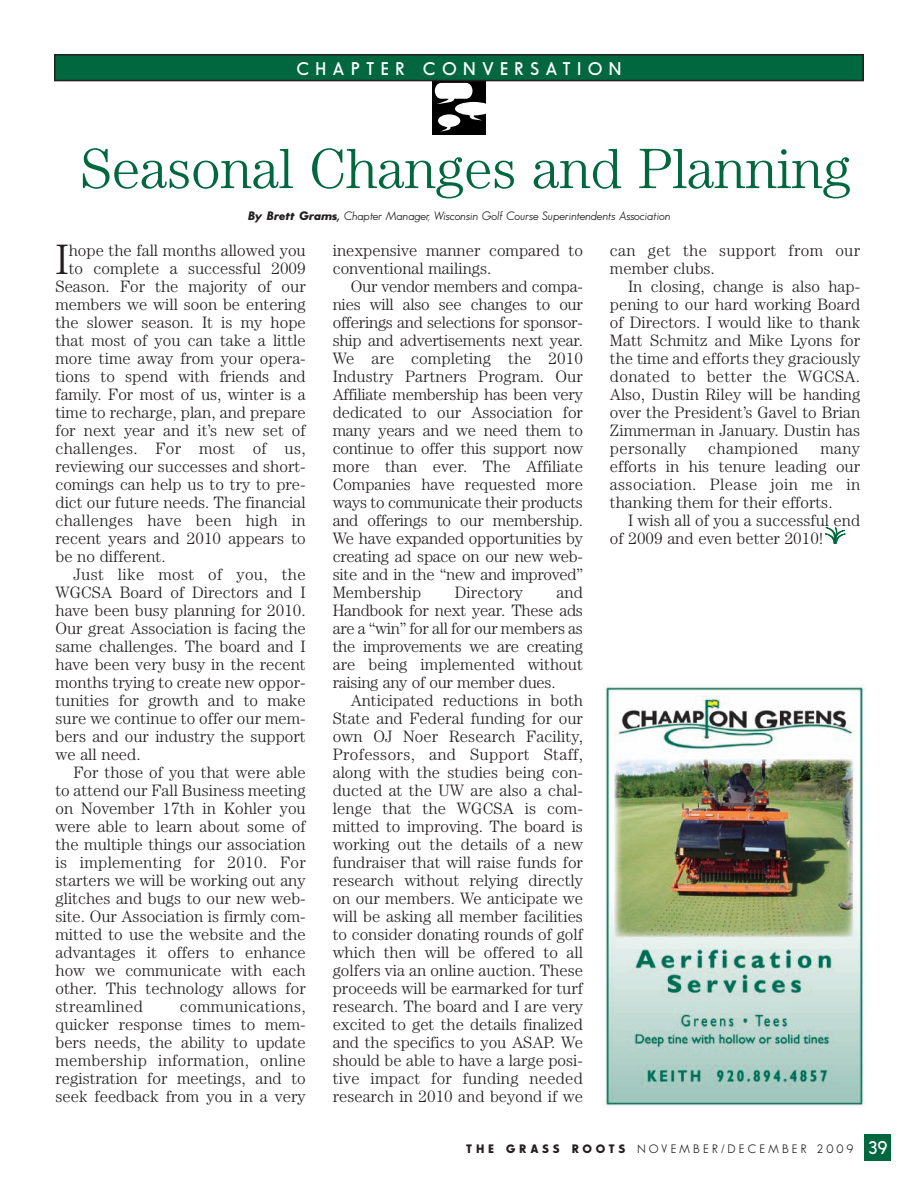
<style>
.page{position:relative;width:918px;height:1188px;background:#fff}
.page>*{position:absolute;margin:0;border:0;box-sizing:border-box;transform-origin:0 0}
.t1{font:300 57px "Century";letter-spacing:-.005em;color:#00673e}
.t2{font:300 42.6px "Century";color:#231f20}
.t3{font:600 18px "Sans Serif FLF";letter-spacing:.355em;color:#fff}
.t4{font:300 16.5px/18px "Century";color:#231f20;text-align:justify}
.t5{font:300 16.5px/18px "Century";letter-spacing:.02em;color:#231f20}
.t6{font:italic 12px "Sans Serif FLF";color:#231f20}
.t7{font:12px "Sans Serif FLF";letter-spacing:.26em;color:#231f20}
.s1{font-weight:700}
.s2{font-weight:600;font-size:18px;color:#fff}
</style>
<div class="page">
<div style="left:864px;top:1134px;width:27px;height:27px;background:#00673e"></div>
<div style="left:432px;top:81px;width:54px;height:54px;background:#000"></div>
<svg style="left:435px;top:83px;width:51px;height:49px"></svg>
<div style="left:438px;top:114px;width:22px;height:13px;background:#fff;border-radius:50%"></div>
<div style="left:55px;top:55px;width:808px;height:26px;background:#00673e"></div>
<div style="left:54px;top:54px;width:810px;height:27px;border:2px solid #231f20"></div>
<svg style="left:825px;top:527px;width:21px;height:17px"></svg>
<img style="left:604px;top:685px;width:262px;height:423px">
<p class="t3" style="left:296px;top:58px;width:327px">CHAPTER CONVERSATION</p>
<h1 class="t1" style="left:80px;top:149px;width:772px">Seasonal Changes and Planning</h1>
<p class="t6" style="left:247px;top:209px;width:425px"><span class="s1">By Brett Grams,</span> Chapter Manager, Wisconsin Golf Course Superintendents Association</p>
<h2 class="t2" style="left:56px;top:245px;width:15px">I</h2>
<p class="t4" style="left:69px;top:243px;width:238px">hope the fall months allowed you</p>
<p class="t4" style="left:69px;top:261px;width:238px">to complete a successful 2009</p>
<p class="t4" style="left:55px;top:279px;width:252px">Season. For the majority of our</p>
<p class="t4" style="left:55px;top:297px;width:252px">members we will soon be entering</p>
<p class="t4" style="left:55px;top:315px;width:252px">the slower season. It is my hope</p>
<p class="t4" style="left:55px;top:333px;width:252px">that most of you can take a little</p>
<p class="t4" style="left:55px;top:351px;width:252px">more time away from your opera-</p>
<p class="t4" style="left:55px;top:369px;width:252px">tions to spend with friends and</p>
<p class="t4" style="left:55px;top:387px;width:252px">family. For most of us, winter is a</p>
<p class="t4" style="left:55px;top:405px;width:252px">time to recharge, plan, and prepare</p>
<p class="t4" style="left:55px;top:423px;width:252px">for next year and it’s new set of</p>
<p class="t5" style="left:55px;top:441px;width:252px">challenges. For most of us,</p>
<p class="t4" style="left:55px;top:459px;width:252px">reviewing our successes and short-</p>
<p class="t4" style="left:55px;top:477px;width:252px">comings can help us to try to pre-</p>
<p class="t4" style="left:55px;top:495px;width:252px">dict our future needs. The financial</p>
<p class="t5" style="left:55px;top:513px;width:252px">challenges have been high in</p>
<p class="t4" style="left:55px;top:531px;width:252px">recent years and 2010 appears to</p>
<p class="t4" style="left:55px;top:549px;width:112px">be no different.</p>
<p class="t5" style="left:74px;top:567px;width:234px">Just like most of you, the</p>
<p class="t4" style="left:55px;top:585px;width:252px">WGCSA Board of Directors and I</p>
<p class="t4" style="left:55px;top:603px;width:252px">have been busy planning for 2010.</p>
<p class="t4" style="left:55px;top:621px;width:252px">Our great Association is facing the</p>
<p class="t4" style="left:55px;top:639px;width:252px">same challenges. The board and I</p>
<p class="t4" style="left:55px;top:657px;width:252px">have been very busy in the recent</p>
<p class="t4" style="left:55px;top:675px;width:252px">months trying to create new oppor-</p>
<p class="t4" style="left:55px;top:693px;width:252px">tunities for growth and to make</p>
<p class="t4" style="left:55px;top:711px;width:252px">sure we continue to offer our mem-</p>
<p class="t4" style="left:55px;top:729px;width:252px">bers and our industry the support</p>
<p class="t4" style="left:55px;top:747px;width:87px">we all need.</p>
<p class="t4" style="left:74px;top:765px;width:234px">For those of you that were able</p>
<p class="t4" style="left:55px;top:783px;width:252px">to attend our Fall Business meeting</p>
<p class="t4" style="left:55px;top:801px;width:252px">on November 17th in Kohler you</p>
<p class="t4" style="left:55px;top:819px;width:252px">were able to learn about some of</p>
<p class="t4" style="left:55px;top:837px;width:252px">the multiple things our association</p>
<p class="t5" style="left:55px;top:855px;width:252px">is implementing for 2010. For</p>
<p class="t4" style="left:55px;top:873px;width:252px">starters we will be working out any</p>
<p class="t4" style="left:55px;top:891px;width:252px">glitches and bugs to our new web-</p>
<p class="t4" style="left:55px;top:909px;width:252px">site. Our Association is firmly com-</p>
<p class="t4" style="left:55px;top:927px;width:252px">mitted to use the website and the</p>
<p class="t4" style="left:55px;top:945px;width:252px">advantages it offers to enhance</p>
<p class="t4" style="left:55px;top:963px;width:252px">how we communicate with each</p>
<p class="t4" style="left:55px;top:981px;width:252px">other. This technology allows for</p>
<p class="t5" style="left:55px;top:999px;width:89px">streamlined</p>
<p class="t4" style="left:55px;top:999px;width:252px;text-indent:124px">communications, quicker response times to mem&shy;bers needs, the ability to update membership information, online registration for meetings, and to seek feedback from you in a very</p>
<p class="t4" style="left:333px;top:243px;width:252px">inexpensive manner compared to conventional mailings.</p>
<p class="t4" style="left:333px;top:279px;width:252px;text-indent:18px">Our vendor members and compa&shy;nies will also see changes to our offerings and selections for sponsor&shy;ship and advertisements next year.<br>We are completing the 2010<br>Industry Partners Program. Our Affiliate membership has been very dedicated to our Association for many years and we need them to continue to offer this support now more than ever. The Affiliate Companies have requested more ways to communicate their products and offerings to our membership.<br>We have expanded opportunities by creating ad space on our new web&shy;site and in the “new and improved” Membership</p>
<p class="t4" style="left:333px;top:585px;width:252px;text-indent:224px">and Handbook for next year. These ads are a “win” for all for our members as the improvements we are creating are being implemented without raising any of our member dues.</p>
<p class="t4" style="left:333px;top:693px;width:252px;text-indent:18px">Anticipated reductions in both State and Federal funding for our own OJ Noer Research Facility, Professors, and Support Staff, along with the studies being con&shy;ducted at the UW are also a chal&shy;lenge that the WGCSA is com&shy;mitted to improving. The board is working out the details of a new fundraiser that will raise funds for research without relying directly on our members. We anticipate we will be asking all member facilities to consider donating rounds of golf which then will be offered to all golfers via an online auction. These proceeds will be earmarked for turf research. The board and I are very excited to get the details finalized and the specifics to you ASAP. We should be able to have a large posi&shy;tive impact for funding needed research in 2010 and beyond if we</p>
<p class="t4" style="left:455px;top:585px;width:70px">Directory</p>
<p class="t5" style="left:610px;top:243px;width:252px">can get the support from our member clubs.</p>
<p class="t4" style="left:610px;top:279px;width:252px;text-indent:18px">In closing, change is also hap&shy;pening to our hard working Board of Directors. I would like to thank Matt Schmitz and Mike Lyons for the time and efforts they graciously donated to better the WGCSA.<br>Also, Dustin Riley will be handing over the President’s Gavel to Brian Zimmerman in January. Dustin has personally</p>
<p class="t5" style="left:708px;top:441px;width:92px">championed</p>
<p class="t4" style="left:610px;top:441px;width:252px;text-indent:210px">many efforts in his tenure leading our association. Please join me in thanking them for their efforts.</p>
<p class="t4" style="left:610px;top:513px;width:252px;text-indent:18px">I wish all of you a successful end of 2009 and even better 2010!</p>
<p class="t7" style="left:466px;top:1142px;width:423px"><span class="s1">THE GRASS ROOTS</span> NOVEMBER/DECEMBER 2009 <span class="s2">39</span></p>
</div>
